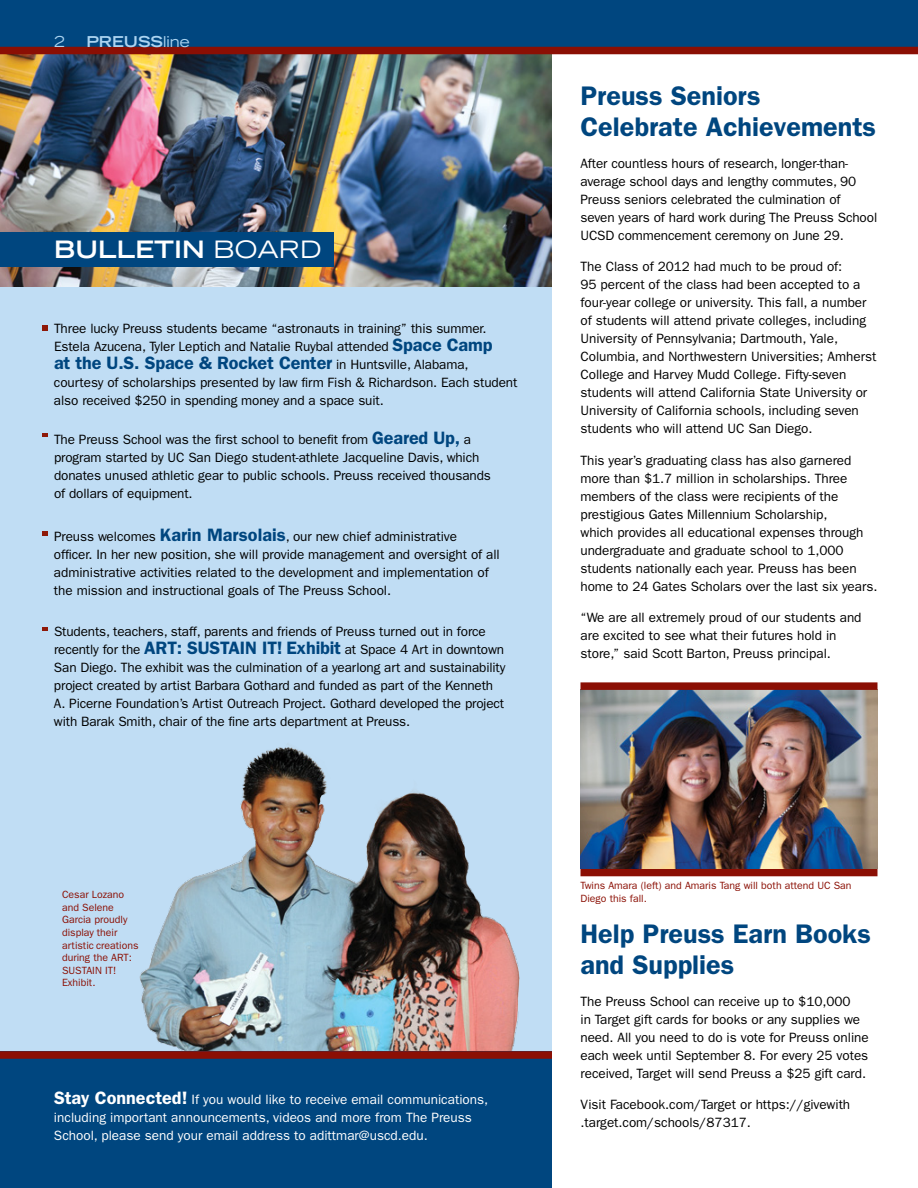
<style>
.page{position:relative;width:918px;height:1188px;background:#fff}
.page>*{position:absolute;margin:0;border:0;box-sizing:border-box;transform-origin:0 0}
.t1{font:600 27px/31.5px "Franklin Gothic";color:#00467f}
.t2{font:700 expanded 24px "Trade Gothic LH";color:#fff}
.t3{font:600 18px "Franklin Gothic";letter-spacing:-.01em;color:#00467f}
.t4{font:700 expanded 15px "Trade Gothic LH";color:#acd4f1}
.t5{font:expanded 15px "Trade Gothic LH";color:#acd4f1}
.t6{font:13.5px/18px "Franklin Gothic";letter-spacing:-.005em;color:#000}
.t7{font:13.5px/18px "Franklin Gothic";color:#fff}
.t8{font:10.5px/12.6px "Franklin Gothic";color:#8b0f04}
.s1{font-weight:400}
.s2{font-weight:600;font-size:18px;color:#00467f}
.s3{font-weight:400;font-size:13.5px;color:#000}
.s4{font-weight:600;font-size:18px}
</style>
<div class="page">
<div style="left:0;top:54px;width:552px;height:1134px;background:#c0ddf4"></div>
<img style="left:139px;top:747px;width:381px;height:304px">
<img style="left:0;top:54px;width:552px;height:232px">
<div style="left:0;top:233px;width:333px;height:34px;background:#00467f"></div>
<div style="left:0;top:0;width:918px;height:54px;background:#00467f"></div>
<div style="left:0;top:47px;width:918px;height:7px;background:#8b0f04"></div>
<svg style="left:42px;top:325px;width:6px;height:5px"></svg>
<svg style="left:42px;top:433px;width:6px;height:4px"></svg>
<svg style="left:42px;top:531px;width:6px;height:5px"></svg>
<svg style="left:42px;top:627px;width:6px;height:4px"></svg>
<div style="left:580px;top:869px;width:298px;height:7px;background:#8b0f04"></div>
<div style="left:0;top:1051px;width:552px;height:137px;background:#00467f"></div>
<div style="left:0;top:1051px;width:552px;height:8px;background:#8b0f04"></div>
<img style="left:580px;top:690px;width:298px;height:179px">
<div style="left:580px;top:682px;width:298px;height:8px;background:#8b0f04"></div>
<p class="t5" style="left:54px;top:32px;width:12px">2</p>
<p class="t4" style="left:86px;top:32px;width:105px">PREUSS<span class="s1">line</span></p>
<h2 class="t2" style="left:54px;top:234px;width:269px">BU LLETIN <span class="s1">BOARD</span></h2>
<p class="t6" style="left:54px;top:319px;width:440px">Three lucky Preuss students became “astronauts in training” this summer.<br>Estela Azucena, Tyler Leptich and Natalie Ruybal attended <span class="s2">Space Camp</span></p>
<h3 class="t3" style="left:54px;top:352px;width:416px">at the U.S. Space &amp; Rocket Center <span class="s3">in Huntsville, Alabama,</span></h3>
<p class="t6" style="left:54px;top:373px;width:465px">courtesy of scholarships presented by law firm Fish &amp; Richardson. Each student also received $250 in spending money and a space suit.</p>
<p class="t6" style="left:54px;top:430px;width:438px">The Preuss School was the first school to benefit from <span class="s2">Geared Up,</span> a program started by UC San Diego student-athlete Jacqueline Davis, which donates unused athletic gear to public schools. Preuss received thousands of dollars of equipment.</p>
<p class="t6" style="left:54px;top:527px;width:447px">Preuss welcomes <span class="s2">Karin Marsolais</span>, our new chief administrative<br>officer. In her new position, she will provide management and oversight of all administrative activities related to the development and implementation of the mission and instructional goals of The Preuss School.</p>
<p class="t6" style="left:54px;top:622px;width:453px">Students, teachers, staff, parents and friends of Preuss turned out in force recently for the <span class="s2">ART: SUSTAIN IT! Exhibit</span> at Space 4 Art in downtown San Diego. The exhibit was the culmination of a yearlong art and sustainability project created by artist Barbara Gothard and funded as part of the Kenneth A. Picerne Foundation’s Artist Outreach Project. Gothard developed the project with Barak Smith, chair of the fine arts department at Preuss.</p>
<p class="t8" style="left:62px;top:888px;width:78px">Cesar Lozano and Selene<br>Garcia proudly display their artistic creations during the ART:<br>SUSTAIN IT!<br>Exhibit.</p>
<p class="t7" style="left:54px;top:1091px;width:436px"><span class="s4">Stay Connected!</span> If you would like to receive email communications, including important announcements, videos and more from The Preuss<br>School, please send your email address to adittmar@uscd.edu.</p>
<h1 class="t1" style="left:580px;top:80px;width:297px">Preuss Seniors<br>Celebrate Achievements</h1>
<p class="t6" style="left:580px;top:154px;width:298px">After countless hours of research, longer-than&shy;average school days and lengthy commutes, 90<br>Preuss seniors celebrated the culmination of seven years of hard work during The Preuss School UCSD commencement ceremony on June 29.</p>
<p class="t6" style="left:580px;top:258px;width:297px">The Class of 2012 had much to be proud of:<br>95 percent of the class had been accepted to a four-year college or university. This fall, a number of students will attend private colleges, including University of Pennsylvania; Dartmouth, Yale, Columbia, and Northwestern Universities; Amherst College and Harvey Mudd College. Fifty-seven students will attend California State University or University of California schools, including seven students who will attend UC San Diego.</p>
<p class="t6" style="left:580px;top:451px;width:299px">This year’s graduating class has also garnered more than $1.7 million in scholarships. Three members of the class were recipients of the prestigious Gates Millennium Scholarship,<br>which provides all educational expenses through undergraduate and graduate school to 1,000 students nationally each year. Preuss has been home to 24 Gates Scholars over the last six years.</p>
<p class="t6" style="left:580px;top:609px;width:283px">“We are all extremely proud of our students and are excited to see what their futures hold in store,” said Scott Barton, Preuss principal.</p>
<p class="t8" style="left:580px;top:879px;width:273px">Twins Amara (left) and Amaris Tang will both attend UC San<br>Diego this fall.</p>
<h1 class="t1" style="left:580px;top:918px;width:292px">Help Preuss Earn Books and Supplies</h1>
<p class="t6" style="left:580px;top:992px;width:290px">The Preuss School can receive up to $10,000<br>in Target gift cards for books or any supplies we need. All you need to do is vote for Preuss online each week until September 8. For every 25 votes received, Target will send Preuss a $25 gift card.</p>
<p class="t6" style="left:580px;top:1096px;width:271px">Visit Facebook.com/Target or https://givewith .target.com/schools/87317.</p>
</div>
